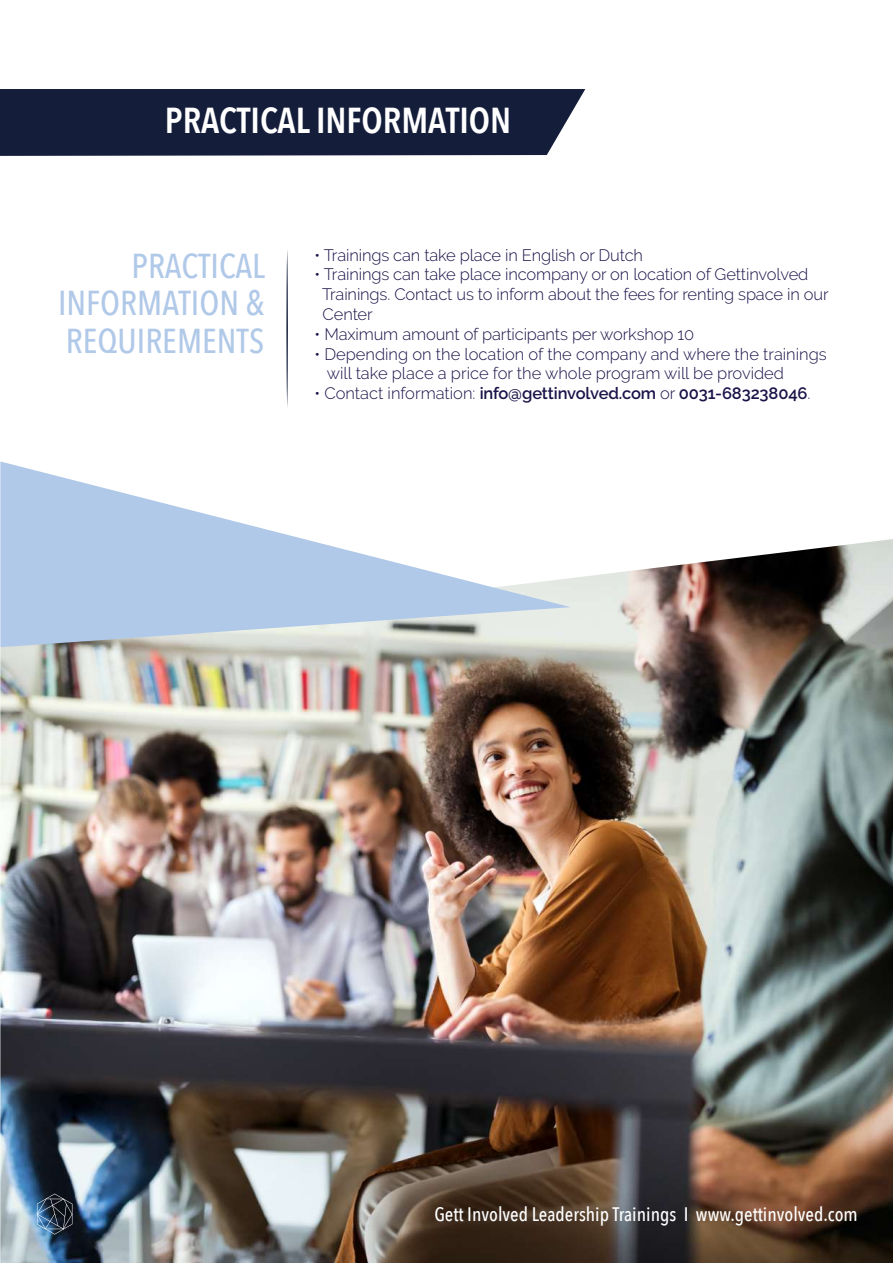
<style>
.page{position:relative;width:893px;height:1263px;background:#fff}
.page>*{position:absolute;margin:0;border:0;box-sizing:border-box;transform-origin:0 0}
.t1{font:600 36px "Avenir Next Condensed";color:#fff}
.t2{font:500 34.5px/37.5px "Avenir Next Condensed";color:#b1c9e8;text-align:justify}
.t3{font:500 19.5px "Avenir Next Condensed";color:#fff}
.t4{font:300 16.5px/19.8px "Raleway";letter-spacing:-.01em;color:#1a1449}
.t5{font:600 16.5px "Raleway";letter-spacing:-.01em;color:#1a1449}
.s1{font-weight:300}
</style>
<div class="page">
<img style="left:0;top:539px;width:893px;height:724px">
<svg style="left:0;top:461px;width:571px;height:186px;fill:#b1c9e8"></svg>
<svg style="left:37px;top:1193px;width:35px;height:41px"></svg>
<svg style="left:286px;top:250px;width:2px;height:157px"></svg>
<div style="left:0;top:89px;width:585px;height:67px;background:#141d3a"></div>
<h1 class="t1" style="left:165px;top:90px;width:348px">PRACTICAL INFORMATION</h1>
<h2 class="t2" style="left:58px;top:247px;width:208px;text-indent:74px">PRACTICAL INFORMATION &amp; REQUIREMENTS</h2>
<p class="t4" style="left:314px;top:245px;width:330px">• Trainings can take place in English or Dutch</p>
<p class="t4" style="left:322px;top:265px;width:508px;text-indent:-8px">• Trainings can take place incompany or on location of Gettinvolved<br>Trainings. Contact us to inform about the fees for renting space in our<br>Center</p>
<p class="t4" style="left:314px;top:324px;width:381px">• Maximum amount of participants per workshop 10</p>
<p class="t4" style="left:327px;top:344px;width:502px;text-indent:-12px">• Depending on the location of the company and where the trainings will take place a price for the whole program will be provided</p>
<p class="t5" style="left:314px;top:384px;width:497px"><span class="s1">• Contact information:</span> info@gettinvolved.com <span class="s1">or</span> 0031-683238046<span class="s1">.</span></p>
<p class="t3" style="left:434px;top:1202px;width:425px">Gett Involved Leadership Trainings I www.gettinvolved.com</p>
</div>
